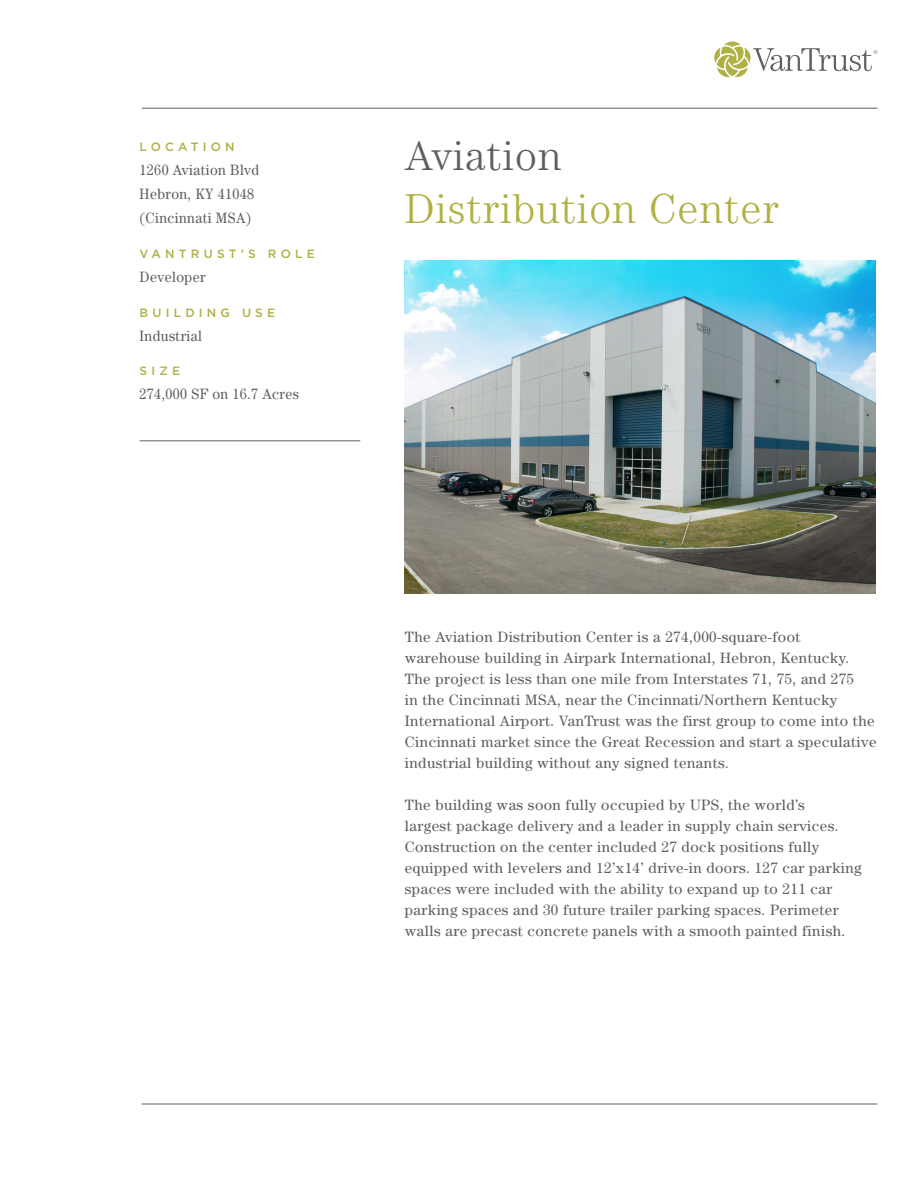
<style>
.page{position:relative;width:918px;height:1188px;background:#fff}
.page>*{position:absolute;margin:0;border:0;box-sizing:border-box;transform-origin:0 0}
.t1{font:300 42px "Century";letter-spacing:.03em;color:#b0b143}
.t2{font:300 42px "Century";letter-spacing:.03em;color:#5f5f62}
.t3{font:15px/21px "Century";letter-spacing:.03em;color:#5f5f62}
.t4{font:15px/24px "Century";letter-spacing:.03em;color:#5f5f62;scale:.93 1}
.t5{font:500 12px "Gotham";letter-spacing:.35em;color:#b0b143}
</style>
<div class="page">
<hr style="left:142px;top:108px;width:736px;height:1px;background:#5f5f62">
<hr style="left:142px;top:1104px;width:735px;height:1px;background:#5f5f62">
<svg style="left:714px;top:41px;width:164px;height:36px"></svg>
<hr style="left:140px;top:441px;width:220px;height:1px;background:#5f5f62">
<img style="left:405px;top:260px;width:470px;height:334px">
<p class="t5" style="left:140px;top:139px;width:97px">LOCATION</p>
<p class="t4" style="left:140px;top:158px;width:130px">1260 Aviation Blvd<br>Hebron, KY 41048 (Cincinnati MSA)</p>
<p class="t5" style="left:140px;top:246px;width:177px">VANTRUST’S ROLE</p>
<p class="t4" style="left:140px;top:264px;width:72px">Developer</p>
<p class="t5" style="left:140px;top:304px;width:137px">BUILDING USE</p>
<p class="t4" style="left:140px;top:323px;width:69px">Industrial</p>
<p class="t5" style="left:140px;top:363px;width:42px">SIZE</p>
<p class="t4" style="left:140px;top:382px;width:173px">274,000 SF on 16.7 Acres</p>
<p class="t2" style="left:405px;top:132px;width:158px">Aviation</p>
<p class="t1" style="left:405px;top:184px;width:376px">Distribution Center</p>
<p class="t3" style="left:405px;top:626px;width:473px">The Aviation Distribution Center is a 274,000-square-foot warehouse building in Airpark International, Hebron, Kentucky.<br>The project is less than one mile from Interstates 71, 75, and 275<br>in the Cincinnati MSA, near the Cincinnati/Northern Kentucky International Airport. VanTrust was the first group to come into the Cincinnati market since the Great Recession and start a speculative industrial building without any signed tenants.</p>
<p class="t3" style="left:405px;top:794px;width:458px">The building was soon fully occupied by UPS, the world’s<br>largest package delivery and a leader in supply chain services.<br>Construction on the center included 27 dock positions fully equipped with levelers and 12’x14’ drive-in doors. 127 car parking spaces were included with the ability to expand up to 211 car parking spaces and 30 future trailer parking spaces. Perimeter walls are precast concrete panels with a smooth painted finish.</p>
</div>
